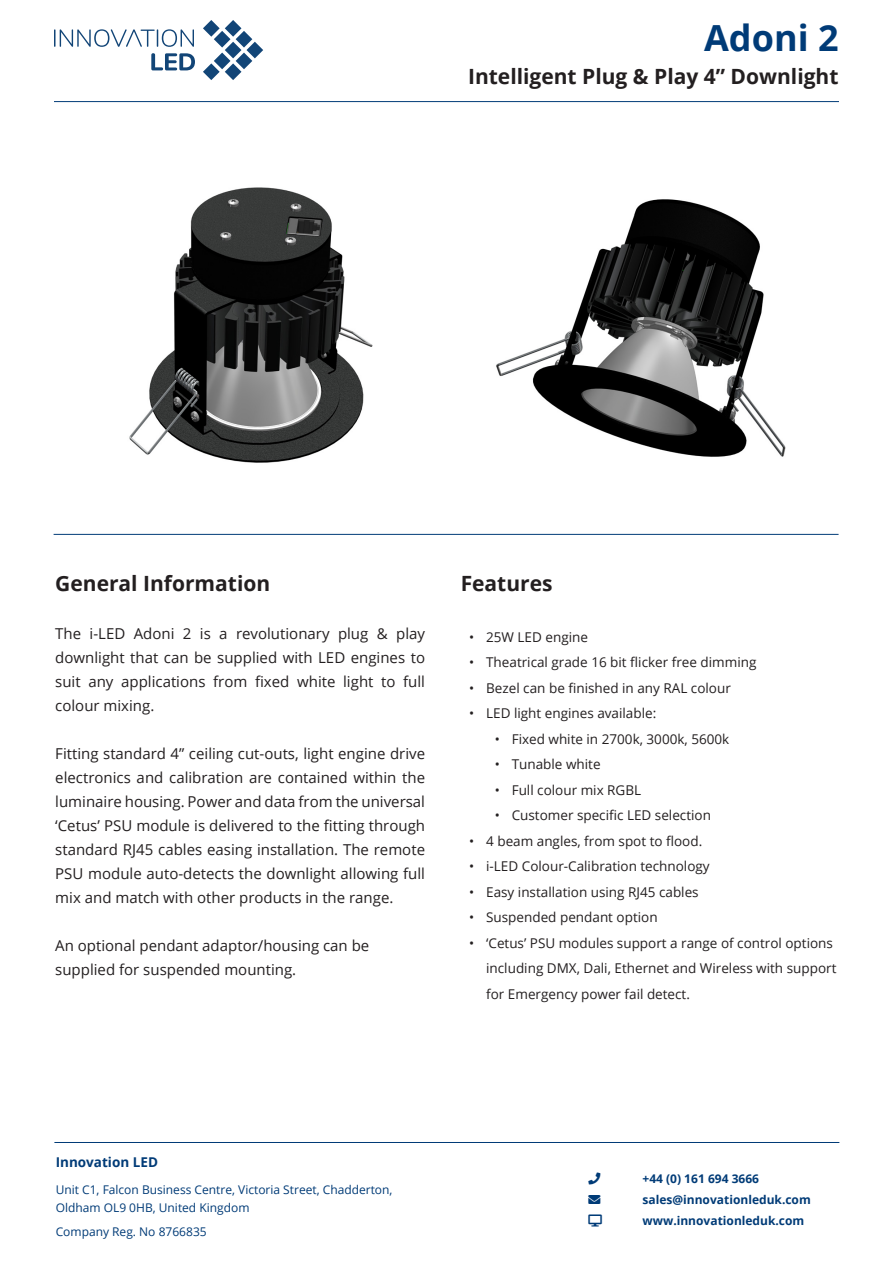
<style>
.page{position:relative;width:893px;height:1263px;background:#fff}
.page>*{position:absolute;margin:0;border:0;box-sizing:border-box;transform-origin:0 0}
.t1{font:700 36px "Open Sans";color:#003b77}
.t2{font:700 21px "Open Sans";color:#231f20}
.t3{font:15px/24px "Open Sans";color:#231f20;text-align:justify}
.t4{font:13.5px/25.5px "Open Sans";color:#231f20}
.t5{font:700 13.5px "Open Sans";color:#003b77}
.t6{font:12px/18px "Open Sans";color:#003b77}
.t7{font:700 12px "Open Sans";color:#003b77}
.t8{font:12px "Font Awesome 5 Free Solid";color:#003b77}
</style>
<div class="page">
<hr style="left:54px;top:1142px;width:785px;height:1px;background:#003b77">
<hr style="left:54px;top:101px;width:785px;height:1px;background:#003b77">
<svg style="left:54px;top:29px;width:140px;height:18px"></svg>
<svg style="left:151px;top:53px;width:44px;height:17px"></svg>
<svg style="left:203px;top:20px;width:60px;height:60px"></svg>
<hr style="left:54px;top:534px;width:785px;height:1px;background:#003b77">
<img style="left:496px;top:199px;width:290px;height:258px">
<img style="left:129px;top:187px;width:244px;height:276px">
<p class="t1" style="left:704px;top:12px;width:136px">Adoni 2</p>
<p class="t2" style="left:468px;top:61px;width:372px">Intelligent Plug &amp; Play 4” Downlight</p>
<p class="t2" style="left:55px;top:568px;width:216px">General Information</p>
<p class="t3" style="left:55px;top:621px;width:371px">The i-LED Adoni 2 is a revolutionary plug &amp; play downlight that can be supplied with LED engines to suit any applications from fixed white light to full colour mixing.</p>
<p class="t3" style="left:55px;top:741px;width:371px">Fitting standard 4” ceiling cut-outs, light engine drive electronics and calibration are contained within the luminaire housing. Power and data from the universal ‘Cetus’ PSU module is delivered to the fitting through standard RJ45 cables easing installation. The remote PSU module auto-detects the downlight allowing full mix and match with other products in the range.</p>
<p class="t3" style="left:55px;top:933px;width:316px">An optional pendant adaptor/housing can be</p>
<p class="t3" style="left:55px;top:957px;width:243px">supplied for suspended mounting.</p>
<p class="t2" style="left:461px;top:568px;width:93px">Features</p>
<p class="t4" style="left:469px;top:624px;width:120px">• 25W LED engine</p>
<p class="t4" style="left:469px;top:649px;width:289px">• Theatrical grade 16 bit flicker free dimming</p>
<p class="t4" style="left:469px;top:675px;width:263px">• Bezel can be finished in any RAL colour</p>
<p class="t4" style="left:469px;top:700px;width:189px">• LED light engines available:</p>
<p class="t4" style="left:495px;top:726px;width:236px">• Fixed white in 2700k, 3000k, 5600k</p>
<p class="t4" style="left:495px;top:751px;width:107px">• Tunable white</p>
<p class="t4" style="left:495px;top:777px;width:148px">• Full colour mix RGBL</p>
<p class="t4" style="left:495px;top:802px;width:218px">• Customer specific LED selection</p>
<p class="t4" style="left:469px;top:828px;width:235px">• 4 beam angles, from spot to flood.</p>
<p class="t4" style="left:469px;top:853px;width:242px">• i-LED Colour-Calibration technology</p>
<p class="t4" style="left:469px;top:879px;width:231px">• Easy installation using RJ45 cables</p>
<p class="t4" style="left:469px;top:904px;width:190px">• Suspended pendant option</p>
<p class="t4" style="left:486px;top:930px;width:352px;text-indent:-17px">• ‘Cetus’ PSU modules support a range of control options including DMX, Dali, Ethernet and Wireless with support for Emergency power fail detect.</p>
<p class="t5" style="left:56px;top:1153px;width:104px">Innovation LED</p>
<p class="t6" style="left:56px;top:1181px;width:338px">Unit C1, Falcon Business Centre, Victoria Street, Chadderton,<br>Oldham OL9 0HB, United Kingdom</p>
<p class="t6" style="left:56px;top:1223px;width:153px">Company Reg. No 8766835</p>
<p class="t7" style="left:642px;top:1170px;width:118px">+44 (0) 161 694 3666</p>
<p class="t8" style="left:588px;top:1193px;width:13px">■❖●□</p>
<p class="t7" style="left:642px;top:1191px;width:170px">sales@innovationleduk.com</p>
<p class="t8" style="left:588px;top:1214px;width:15px">▲▼□</p>
<p class="t7" style="left:642px;top:1212px;width:163px">www.innovationleduk.com</p>
</div>
